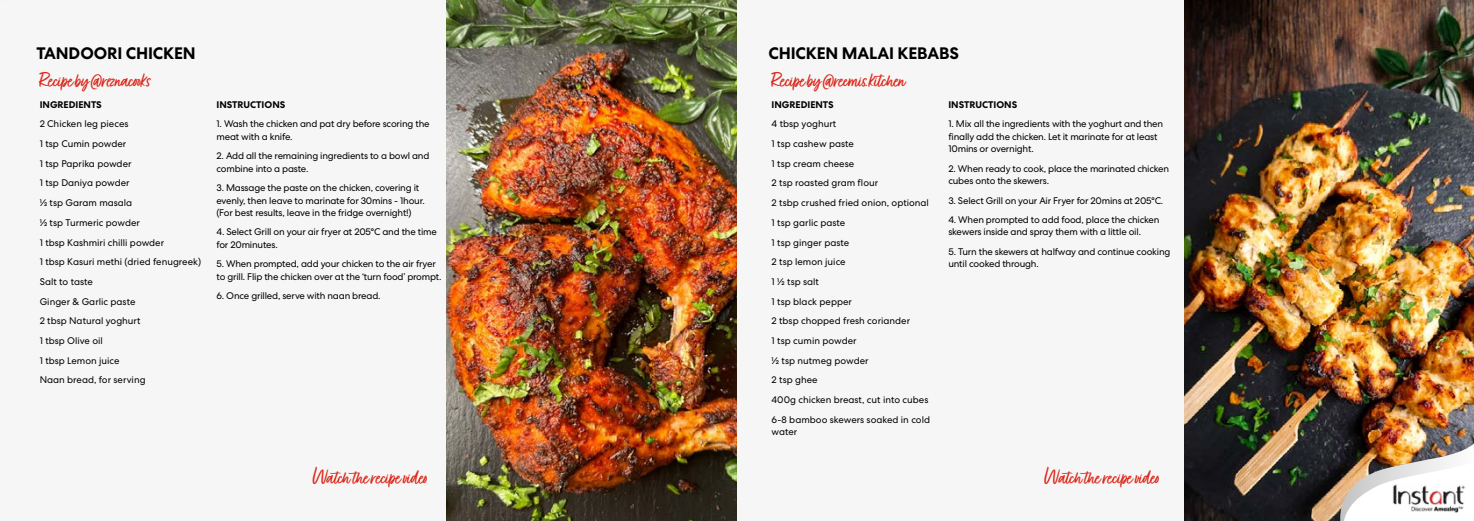
<style>
.page{position:relative;width:1474px;height:521px;background:#fff}
.page>*{position:absolute;margin:0;border:0;box-sizing:border-box;transform-origin:0 0}
.t1{font:23.62px "Fave Script Pro";letter-spacing:-.02em;color:#db291c}
.t2{font:700 16.62px "Centra No 2";letter-spacing:-.01em;color:#000}
.t3{font:9.62px/12.2px "Centra No 2";letter-spacing:-.02em;color:#000}
.t4{font:9.62px/19.7px "Centra No 2";color:#000}
.t5{font:700 9.62px "Centra No 2";color:#000}
</style>
<div class="page">
<img style="left:1184px;top:0;width:289px;height:521px">
<div style="left:0;top:0;width:1183px;height:521px;background:#f6f6f6"></div>
<img style="left:446px;top:0;width:291px;height:521px">
<img style="left:1340px;top:441px;width:133px;height:80px">
<img style="left:1392px;top:484px;width:73px;height:29px">
<h2 class="t2" style="left:37px;top:44px;width:160px">TANDOORI CHICKEN</h2>
<h2 class="t2" style="left:768px;top:44px;width:192px">CHICKEN MALAI KEBABS</h2>
<h1 class="t1" style="left:39px;top:67px;width:114px">Recipe by @reznacooks</h1>
<h1 class="t1" style="left:770px;top:67px;width:136px">Recipe by @reemis.kitchen</h1>
<p class="t5" style="left:40px;top:99px;width:64px">INGREDIENTS</p>
<p class="t4" style="left:40px;top:114px;width:163px">2 Chicken leg pieces<br>1 tsp Cumin powder<br>1 tsp Paprika powder<br>1 tsp Daniya powder<br>½ tsp Garam masala<br>½ tsp Turmeric powder<br>1 tbsp Kashmiri chilli powder<br>1 tbsp Kasuri methi (dried fenugreek)<br>Salt to taste<br>Ginger &amp; Garlic paste<br>2 tbsp Natural yoghurt<br>1 tbsp Olive oil<br>1 tbsp Lemon juice<br>Naan bread, for serving</p>
<p class="t5" style="left:216px;top:99px;width:70px">INSTRUCTIONS</p>
<p class="t3" style="left:216px;top:118px;width:214px">1. Wash the chicken and pat dry before scoring the meat with a knife.</p>
<p class="t3" style="left:216px;top:150px;width:214px">2. Add all the remaining ingredients to a bowl and combine into a paste.</p>
<p class="t3" style="left:216px;top:182px;width:210px">3. Massage the paste on the chicken, covering it evenly, then leave to marinate for 30mins - 1hour. (For best results, leave in the fridge overnight!)</p>
<p class="t3" style="left:216px;top:226px;width:222px">4. Select Grill on your air fryer at 205°C and the time for 20minutes.</p>
<p class="t3" style="left:216px;top:258px;width:227px">5. When prompted, add your chicken to the air fryer to grill. Flip the chicken over at the ‘turn food’ prompt.</p>
<p class="t3" style="left:216px;top:290px;width:166px">6. Once grilled, serve with naan bread.</p>
<p class="t5" style="left:771px;top:99px;width:64px">INGREDIENTS</p>
<p class="t4" style="left:771px;top:114px;width:160px">4 tbsp yoghurt<br>1 tsp cashew paste<br>1 tsp cream cheese<br>2 tsp roasted gram flour<br>2 tsbp crushed fried onion, optional<br>1 tsp garlic paste<br>1 tsp ginger paste<br>2 tsp lemon juice<br>1 ½ tsp salt<br>1 tsp black pepper<br>2 tbsp chopped fresh coriander<br>1 tsp cumin powder<br>½ tsp nutmeg powder<br>2 tsp ghee<br>400g chicken breast, cut into cubes<br>6-8 bamboo skewers soaked in cold</p>
<p class="t3" style="left:771px;top:425px;width:27px">water</p>
<p class="t5" style="left:948px;top:99px;width:70px">INSTRUCTIONS</p>
<p class="t3" style="left:948px;top:118px;width:216px">1. Mix all the ingredients with the yoghurt and then finally add the chicken. Let it marinate for at least<br>10mins or overnight.</p>
<p class="t3" style="left:948px;top:162px;width:222px">2. When ready to cook, place the marinated chicken cubes onto the skewers.</p>
<p class="t3" style="left:948px;top:194px;width:216px">3. Select Grill on your Air Fryer for 20mins at 205°C.</p>
<p class="t3" style="left:948px;top:214px;width:213px">4. When prompted to add food, place the chicken skewers inside and spray them with a little oil.</p>
<p class="t3" style="left:948px;top:246px;width:224px">5. Turn the skewers at halfway and continue cooking until cooked through.</p>
<h1 class="t1" style="left:313px;top:464px;width:116px">Watch the recipe video</h1>
<h1 class="t1" style="left:1045px;top:464px;width:116px">Watch the recipe video</h1>
</div>
